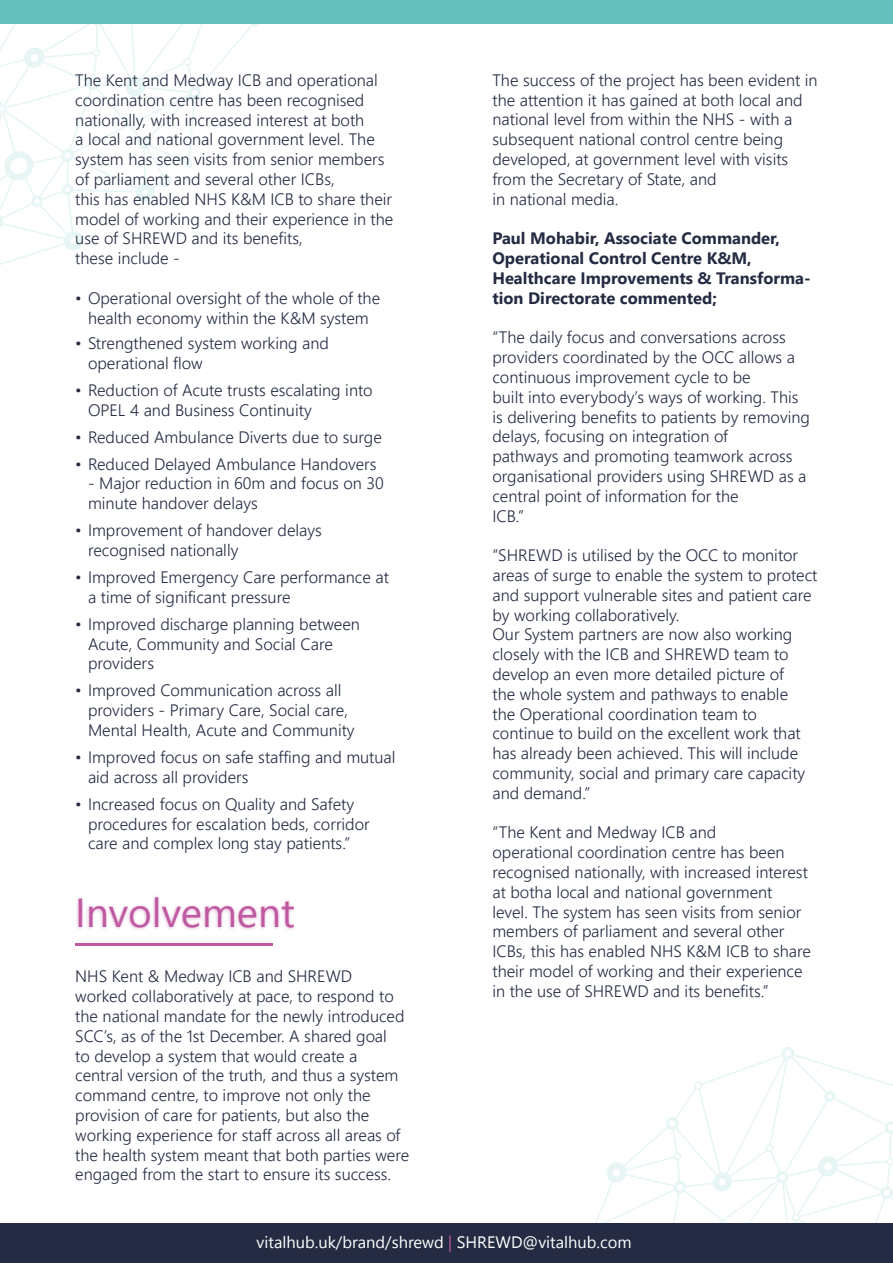
<style>
.page{position:relative;width:893px;height:1263px;background:#fff}
.page>*{position:absolute;margin:0;border:0;box-sizing:border-box;transform-origin:0 0}
.t1{font:40.5px "Nirmala UI";color:#bf59a1}
.t2{font:300 16.5px/19.8px "Nirmala UI";color:#242b42}
.t3{font:700 16.5px/19.8px "Nirmala UI";color:#242b42}
.t4{font:16.5px "Nirmala UI";color:#fff}
.s1{color:#bf59a1}
</style>
<div class="page">
<svg style="left:0;top:24px;width:260px;height:241px"></svg>
<svg style="left:580px;top:1047px;width:313px;height:177px"></svg>
<div style="left:75px;top:894px;width:223px;height:37px;background:#bf59a1;opacity:.45"></div>
<hr style="left:75px;top:943px;width:198px;height:2px;background:#bf59a1">
<div style="left:0;top:0;width:893px;height:24px;background:#63bfbb"></div>
<div style="left:0;top:1224px;width:893px;height:39px;background:#242b42"></div>
<p class="t2" style="left:75px;top:69px;width:320px">The Kent and Medway ICB and operational coordination centre has been recognised nationally, with increased interest at both<br>a local and national government level. The system has seen visits from senior members of parliament and several other ICBs,<br>this has enabled NHS K&amp;M ICB to share their model of working and their experience in the use of SHREWD and its benefits,<br>these include -</p>
<p class="t2" style="left:75px;top:287px;width:306px;text-align:center">• Operational oversight of the whole of the health economy within the K&amp;M system</p>
<p class="t2" style="left:88px;top:332px;width:242px;text-indent:-13px">• Strengthened system working and operational flow</p>
<p class="t2" style="left:88px;top:379px;width:286px;text-indent:-13px">• Reduction of Acute trusts escalating into<br>OPEL 4 and Business Continuity</p>
<p class="t2" style="left:75px;top:426px;width:308px">• Reduced Ambulance Diverts due to surge</p>
<p class="t2" style="left:75px;top:453px;width:303px">• Reduced Delayed Ambulance Handovers</p>
<p class="t2" style="left:88px;top:473px;width:297px">- Major reduction in 60m and focus on 30 minute handover delays</p>
<p class="t2" style="left:88px;top:519px;width:235px;text-indent:-13px">• Improvement of handover delays recognised nationally</p>
<p class="t2" style="left:88px;top:566px;width:302px;text-indent:-13px">• Improved Emergency Care performance at a time of significant pressure</p>
<p class="t2" style="left:88px;top:613px;width:273px;text-indent:-13px">• Improved discharge planning between<br>Acute, Community and Social Care providers</p>
<p class="t2" style="left:88px;top:680px;width:268px;text-indent:-13px">• Improved Communication across all providers - Primary Care, Social care,<br>Mental Health, Acute and Community</p>
<p class="t2" style="left:88px;top:746px;width:309px;text-indent:-13px">• Improved focus on safe staffing and mutual aid across all providers</p>
<p class="t2" style="left:88px;top:793px;width:283px;text-indent:-13px">• Increased focus on Quality and Safety procedures for escalation beds, corridor care and complex long stay patients.”</p>
<h1 class="t1" style="left:75px;top:880px;width:221px">Involvement</h1>
<p class="t2" style="left:75px;top:965px;width:335px">NHS Kent &amp; Medway ICB and SHREWD<br>worked collaboratively at pace, to respond to the national mandate for the newly introduced SCC’s, as of the 1st December. A shared goal<br>to develop a system that would create a central version of the truth, and thus a system command centre, to improve not only the provision of care for patients, but also the working experience for staff across all areas of the health system meant that both parties were engaged from the start to ensure its success.</p>
<p class="t2" style="left:492px;top:69px;width:327px">The success of the project has been evident in the attention it has gained at both local and national level from within the NHS - with a subsequent national control centre being developed, at government level with visits from the Secretary of State, and<br>in national media.</p>
<p class="t3" style="left:492px;top:227px;width:320px">Paul Mohabir, Associate Commander, Operational Control Centre K&amp;M, Healthcare Improvements &amp; Transforma&shy;tion Directorate commented;</p>
<p class="t2" style="left:492px;top:327px;width:319px">“The daily focus and conversations across providers coordinated by the OCC allows a continuous improvement cycle to be<br>built into everybody’s ways of working. This is delivering benefits to patients by removing delays, focusing on integration of<br>pathways and promoting teamwork across organisational providers using SHREWD as a central point of information for the<br>ICB.”</p>
<p class="t2" style="left:492px;top:544px;width:327px">“SHREWD is utilised by the OCC to monitor areas of surge to enable the system to protect and support vulnerable sites and patient care by working collaboratively.<br>Our System partners are now also working closely with the ICB and SHREWD team to develop an even more detailed picture of<br>the whole system and pathways to enable<br>the Operational coordination team to continue to build on the excellent work that has already been achieved. This will include community, social and primary care capacity and demand.”</p>
<p class="t2" style="left:492px;top:822px;width:320px">“The Kent and Medway ICB and<br>operational coordination centre has been recognised nationally, with increased interest at botha local and national government level. The system has seen visits from senior members of parliament and several other ICBs, this has enabled NHS K&amp;M ICB to share their model of working and their experience in the use of SHREWD and its benefits.”</p>
<p class="t4" style="left:257px;top:1228px;width:377px">vitalhub.uk/brand/shrewd <span class="s1">|</span> SHREWD@vitalhub.com</p>
</div>
